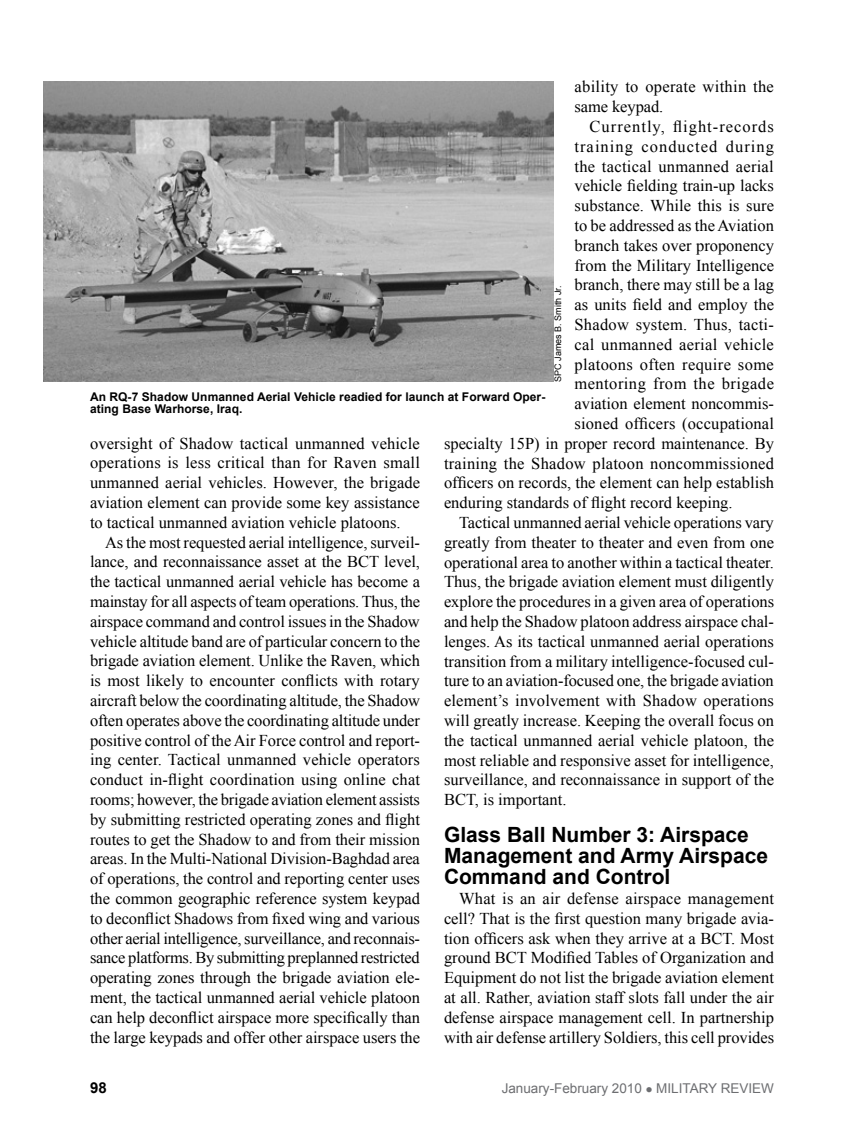
<style>
.page{position:relative;width:864px;height:1134px;background:#fff}
.page>*{position:absolute;margin:0;border:0;box-sizing:border-box;transform-origin:0 0}
.subhead{font:700 21px/21px "Arial";color:#000}
.fob{font:16.5px/19.8px "Times New Roman";color:#000;text-align:justify}
.fob-2{font:16.5px/19.8px "Times New Roman";letter-spacing:.02em;color:#000}
.fob-3{font:16.5px "Times New Roman";letter-spacing:.06em;color:#000}
.fob-4{font:16.5px "Times New Roman";letter-spacing:.065em;color:#000}
.fob-5{font:16.5px "Times New Roman";letter-spacing:.03em;color:#000}
.t1{font:700 15px "Arial";color:#000}
.t2{font:13.5px "Arial";color:#6d6e71}
.cutline{font:700 12px/12.8px "Arial";letter-spacing:.005em;color:#000}
.photocred{font:9px "Arial";color:#000}
</style>
<div class="page">
<img style="left:44px;top:81px;width:509px;height:301px">
<p class="fob-2" style="left:574px;top:77px;width:201px">ability to operate within the same keypad.</p>
<p class="fob-3" style="left:590px;top:115px;width:186px">Currently, flight-records</p>
<p class="fob-4" style="left:574px;top:135px;width:201px">training conducted during</p>
<p class="fob" style="left:574px;top:156px;width:201px">the tactical unmanned aerial</p>
<p class="fob" style="left:574px;top:176px;width:201px">vehicle fielding train-up lacks</p>
<p class="fob" style="left:574px;top:196px;width:201px">substance. While this is sure</p>
<p class="fob" style="left:574px;top:215px;width:201px">to be addressed as the Aviation</p>
<p class="fob" style="left:574px;top:235px;width:201px">branch takes over proponency</p>
<p class="fob" style="left:574px;top:255px;width:201px">from the Military Intelligence</p>
<p class="fob" style="left:574px;top:275px;width:201px">branch, there may still be a lag</p>
<p class="fob" style="left:574px;top:295px;width:201px">as units field and employ the</p>
<p class="fob" style="left:574px;top:314px;width:201px">Shadow system. Thus, tacti-</p>
<p class="fob-2" style="left:574px;top:334px;width:201px">cal unmanned aerial vehicle</p>
<p class="fob-2" style="left:574px;top:354px;width:201px">platoons often require some</p>
<p class="fob-5" style="left:574px;top:373px;width:201px">mentoring from the brigade</p>
<p class="fob" style="left:574px;top:394px;width:201px">aviation element noncommis-</p>
<p class="fob" style="left:574px;top:413px;width:201px">sioned officers (occupational</p>
<p class="fob" style="left:444px;top:433px;width:331px">specialty 15P) in proper record maintenance. By</p>
<p class="fob" style="left:444px;top:453px;width:332px">training the Shadow platoon noncommissioned</p>
<p class="fob" style="left:444px;top:473px;width:332px">officers on records, the element can help establish</p>
<p class="fob" style="left:444px;top:493px;width:290px">enduring standards of flight record keeping.</p>
<p class="fob" style="left:444px;top:512px;width:332px;text-indent:15px">Tactical unmanned aerial vehicle operations vary greatly from theater to theater and even from one operational area to another within a tactical theater.<br>Thus, the brigade aviation element must diligently explore the procedures in a given area of operations and help the Shadow platoon address airspace chal&shy;lenges. As its tactical unmanned aerial operations transition from a military intelligence-focused cul&shy;ture to an aviation-focused one, the brigade aviation element’s involvement with Shadow operations will greatly increase. Keeping the overall focus on the tactical unmanned aerial vehicle platoon, the most reliable and responsive asset for intelligence, surveillance, and reconnaissance in support of the BCT, is important.</p>
<p class="subhead" style="left:444px;top:825px;width:326px">Glass Ball Number 3: Airspace<br>Management and Army Airspace<br>Command and Control</p>
<p class="fob" style="left:444px;top:888px;width:332px;text-indent:15px">What is an air defense airspace management cell? That is the first question many brigade avia&shy;tion officers ask when they arrive at a BCT. Most ground BCT Modified Tables of Organization and Equipment do not list the brigade aviation element at all. Rather, aviation staff slots fall under the air defense airspace management cell. In partnership with air defense artillery Soldiers, this cell provides</p>
<p class="photocred" style="left:552px;top:382px;width:98px;rotate:-90deg">SPC James B. Smith Jr.</p>
<p class="cutline" style="left:90px;top:391px;width:457px">An RQ-7 Shadow Unmanned Aerial Vehicle readied for launch at Forward Oper&shy;ating Base Warhorse, Iraq.</p>
<p class="fob" style="left:90px;top:433px;width:332px">oversight of Shadow tactical unmanned vehicle operations is less critical than for Raven small unmanned aerial vehicles. However, the brigade aviation element can provide some key assistance to tactical unmanned aviation vehicle platoons.</p>
<p class="fob" style="left:90px;top:532px;width:332px;text-indent:15px">As the most requested aerial intelligence, surveil&shy;lance, and reconnaissance asset at the BCT level, the tactical unmanned aerial vehicle has become a mainstay for all aspects of team operations. Thus, the airspace command and control issues in the Shadow vehicle altitude band are of particular concern to the brigade aviation element. Unlike the Raven, which is most likely to encounter conflicts with rotary aircraft below the coordinating altitude, the Shadow often operates above the coordinating altitude under positive control of the Air Force control and report&shy;ing center. Tactical unmanned vehicle operators conduct in-flight coordination using online chat rooms; however, the brigade aviation element assists by submitting restricted operating zones and flight routes to get the Shadow to and from their mission areas. In the Multi-National Division-Baghdad area of operations, the control and reporting center uses the common geographic reference system keypad to deconflict Shadows from fixed wing and various other aerial intelligence, surveillance, and reconnais&shy;sance platforms. By submitting preplanned restricted operating zones through the brigade aviation ele&shy;ment, the tactical unmanned aerial vehicle platoon can help deconflict airspace more specifically than the large keypads and offer other airspace users the</p>
<p class="t1" style="left:90px;top:1078px;width:18px">98</p>
<p class="t2" style="left:502px;top:1080px;width:274px">January-February 2010 ● MILITARY REVIEW</p>
</div>
